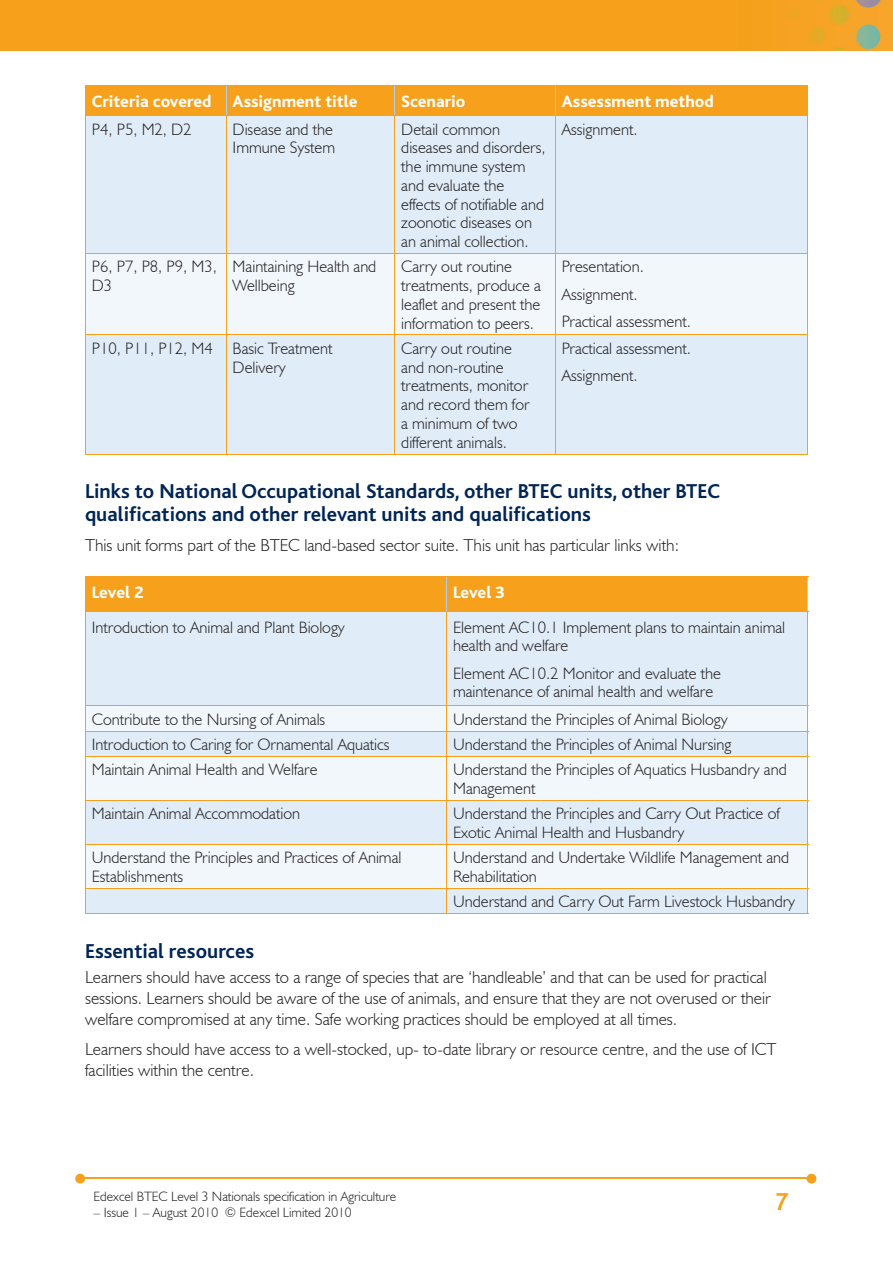
<style>
.page{position:relative;width:893px;height:1263px;background:#fff}
.page>*{position:absolute;margin:0;border:0;box-sizing:border-box;transform-origin:0 0}
.t1{font:700 25.5px "Bliss";color:#f6a01b}
.t2{font:700 21px/22.5px "Bliss";color:#002556}
.t3{font:300 17.25px/21px "Humanist 521 BT";color:#231f20}
.t4{font:800 17.25px "Bliss";color:#fff}
.t5{font:300 16.5px/18.8px "Humanist 521 BT";color:#231f20}
.t6{font:300 13.5px "Humanist 521 BT";color:#231f20}
</style>
<div class="page">
<img style="left:0;top:0;width:893px;height:51px">
<hr style="left:82px;top:1178px;width:728px;height:1px;background:#f6a01b">
<svg style="left:807px;top:1174px;width:9px;height:9px"></svg>
<svg style="left:75px;top:1174px;width:10px;height:9px"></svg>
<div style="left:86px;top:116px;width:721px;height:338px;background:#e0edf8"></div>
<div style="left:86px;top:254px;width:721px;height:81px;background:#f2f7fb"></div>
<div style="left:85px;top:86px;width:723px;height:29px;background:#f6a01b"></div>
<hr style="left:85px;top:85px;width:141px;height:1px;background:#f6a01b">
<hr style="left:226px;top:85px;width:169px;height:1px;background:#f6a01b">
<hr style="left:395px;top:85px;width:160px;height:1px;background:#f6a01b">
<hr style="left:555px;top:85px;width:253px;height:1px;background:#f6a01b">
<hr style="left:85px;top:115px;width:141px;height:1px;background:#f6a01b">
<hr style="left:226px;top:115px;width:169px;height:1px;background:#f6a01b">
<hr style="left:395px;top:115px;width:160px;height:1px;background:#f6a01b">
<hr style="left:555px;top:115px;width:253px;height:1px;background:#f6a01b">
<hr style="left:226px;top:116px;width:1px;height:137px;background:#f6a01b">
<hr style="left:394px;top:116px;width:1px;height:137px;background:#f6a01b">
<hr style="left:555px;top:116px;width:1px;height:137px;background:#f6a01b">
<hr style="left:85px;top:116px;width:1px;height:137px;background:#f6a01b">
<hr style="left:807px;top:116px;width:1px;height:137px;background:#f6a01b">
<hr style="left:226px;top:254px;width:1px;height:81px;background:#f6a01b">
<hr style="left:394px;top:254px;width:1px;height:81px;background:#f6a01b">
<hr style="left:555px;top:254px;width:1px;height:81px;background:#f6a01b">
<hr style="left:85px;top:254px;width:1px;height:81px;background:#f6a01b">
<hr style="left:807px;top:254px;width:1px;height:81px;background:#f6a01b">
<hr style="left:85px;top:253px;width:141px;height:1px;background:#f6a01b">
<hr style="left:226px;top:253px;width:169px;height:1px;background:#f6a01b">
<hr style="left:395px;top:253px;width:160px;height:1px;background:#f6a01b">
<hr style="left:555px;top:253px;width:253px;height:1px;background:#f6a01b">
<hr style="left:226px;top:335px;width:1px;height:119px;background:#f6a01b">
<hr style="left:394px;top:335px;width:1px;height:119px;background:#f6a01b">
<hr style="left:555px;top:335px;width:1px;height:119px;background:#f6a01b">
<hr style="left:85px;top:454px;width:141px;height:1px;background:#f6a01b">
<hr style="left:226px;top:454px;width:169px;height:1px;background:#f6a01b">
<hr style="left:395px;top:454px;width:160px;height:1px;background:#f6a01b">
<hr style="left:555px;top:454px;width:253px;height:1px;background:#f6a01b">
<hr style="left:85px;top:335px;width:1px;height:119px;background:#f6a01b">
<hr style="left:807px;top:335px;width:1px;height:119px;background:#f6a01b">
<hr style="left:85px;top:335px;width:141px;height:1px;background:#f6a01b">
<hr style="left:226px;top:335px;width:169px;height:1px;background:#f6a01b">
<hr style="left:395px;top:335px;width:160px;height:1px;background:#f6a01b">
<hr style="left:555px;top:335px;width:253px;height:1px;background:#f6a01b">
<div style="left:86px;top:577px;width:721px;height:34px;background:#f6a01b"></div>
<div style="left:86px;top:612px;width:721px;height:301px;background:#e0edf8"></div>
<svg style="left:86px;top:706px;width:721px;height:182px;fill:#f2f7fb"></svg>
<hr style="left:446px;top:577px;width:1px;height:34px;background:#accfed">
<hr style="left:807px;top:577px;width:1px;height:34px;background:#accfed">
<hr style="left:85px;top:577px;width:1px;height:34px;background:#f6a01b">
<hr style="left:85px;top:576px;width:362px;height:1px;background:#f6a01b">
<hr style="left:447px;top:576px;width:361px;height:1px;background:#f6a01b">
<hr style="left:85px;top:612px;width:1px;height:93px;background:#f6a01b">
<hr style="left:85px;top:611px;width:362px;height:1px;background:#f6a01b">
<hr style="left:446px;top:612px;width:1px;height:93px;background:#f6a01b">
<hr style="left:447px;top:611px;width:361px;height:1px;background:#f6a01b">
<hr style="left:807px;top:612px;width:1px;height:93px;background:#f6a01b">
<hr style="left:85px;top:705px;width:362px;height:1px;background:#f6a01b">
<hr style="left:447px;top:705px;width:361px;height:1px;background:#f6a01b">
<svg style="left:85px;top:706px;width:1px;height:50px"></svg>
<hr style="left:85px;top:731px;width:362px;height:1px;background:#f6a01b">
<svg style="left:446px;top:706px;width:1px;height:50px"></svg>
<hr style="left:447px;top:731px;width:361px;height:1px;background:#f6a01b">
<svg style="left:807px;top:706px;width:1px;height:50px"></svg>
<hr style="left:85px;top:757px;width:1px;height:43px;background:#f6a01b">
<hr style="left:85px;top:756px;width:362px;height:1px;background:#f6a01b">
<hr style="left:446px;top:757px;width:1px;height:43px;background:#f6a01b">
<hr style="left:447px;top:756px;width:361px;height:1px;background:#f6a01b">
<hr style="left:807px;top:757px;width:1px;height:43px;background:#f6a01b">
<hr style="left:85px;top:801px;width:1px;height:43px;background:#f6a01b">
<hr style="left:85px;top:800px;width:362px;height:1px;background:#f6a01b">
<hr style="left:446px;top:801px;width:1px;height:43px;background:#f6a01b">
<hr style="left:447px;top:800px;width:361px;height:1px;background:#f6a01b">
<hr style="left:807px;top:801px;width:1px;height:43px;background:#f6a01b">
<hr style="left:85px;top:845px;width:1px;height:43px;background:#f6a01b">
<hr style="left:85px;top:844px;width:362px;height:1px;background:#f6a01b">
<hr style="left:446px;top:845px;width:1px;height:43px;background:#f6a01b">
<hr style="left:447px;top:844px;width:361px;height:1px;background:#f6a01b">
<hr style="left:807px;top:845px;width:1px;height:43px;background:#f6a01b">
<hr style="left:85px;top:913px;width:362px;height:1px;background:#f6a01b">
<svg style="left:85px;top:889px;width:1px;height:24px"></svg>
<hr style="left:85px;top:888px;width:362px;height:1px;background:#f6a01b">
<hr style="left:447px;top:913px;width:361px;height:1px;background:#f6a01b">
<svg style="left:446px;top:889px;width:1px;height:24px"></svg>
<hr style="left:447px;top:888px;width:361px;height:1px;background:#f6a01b">
<svg style="left:807px;top:889px;width:1px;height:24px"></svg>
<p class="t4" style="left:92px;top:93px;width:267px">Criteria covered Assignment title</p>
<p class="t4" style="left:401px;top:93px;width:66px">Scenario</p>
<p class="t4" style="left:562px;top:93px;width:153px">Assessment method</p>
<p class="t5" style="left:92px;top:119px;width:101px">P4, P5, M2, D2</p>
<p class="t5" style="left:233px;top:119px;width:104px">Disease and the<br>Immune System</p>
<p class="t5" style="left:401px;top:119px;width:146px">Detail common diseases and disorders, the immune system and evaluate the effects of notifiable and zoonotic diseases on an animal collection.</p>
<p class="t5" style="left:562px;top:119px;width:77px">Assignment.</p>
<p class="t5" style="left:92px;top:257px;width:127px">P6, P7, P8, P9, M3,<br>D3</p>
<p class="t5" style="left:233px;top:257px;width:145px">Maintaining Health and<br>Wellbeing</p>
<p class="t5" style="left:401px;top:257px;width:141px">Carry out routine treatments, produce a leaflet and present the information to peers.</p>
<p class="t5" style="left:562px;top:253px;width:131px;line-height:27.3px">Presentation.<br>Assignment.<br>Practical assessment.</p>
<p class="t5" style="left:233px;top:339px;width:101px;text-indent:-141px">P10, P11, P12, M4 Basic Treatment<br>Delivery</p>
<p class="t5" style="left:401px;top:339px;width:130px">Carry out routine and non-routine treatments, monitor and record them for a minimum of two different animals.</p>
<p class="t5" style="left:562px;top:334px;width:131px;line-height:27.3px">Practical assessment.<br>Assignment.</p>
<p class="t2" style="left:85px;top:480px;width:637px">Links to National Occupational Standards, other BTEC units, other BTEC qualifications and other relevant units and qualifications</p>
<p class="t3" style="left:85px;top:534px;width:595px">This unit forms part of the BTEC land-based sector suite. This unit has particular links with:</p>
<p class="t4" style="left:92px;top:584px;width:53px">Level 2</p>
<p class="t4" style="left:453px;top:584px;width:53px">Level 3</p>
<p class="t5" style="left:92px;top:617px;width:255px">Introduction to Animal and Plant Biology</p>
<p class="t5" style="left:453px;top:617px;width:334px">Element AC10.1 Implement plans to maintain animal health and welfare</p>
<p class="t5" style="left:453px;top:663px;width:270px">Element AC10.2 Monitor and evaluate the maintenance of animal health and welfare</p>
<p class="t5" style="left:92px;top:709px;width:235px">Contribute to the Nursing of Animals</p>
<p class="t5" style="left:453px;top:709px;width:276px">Understand the Principles of Animal Biology</p>
<p class="t5" style="left:92px;top:735px;width:299px">Introduction to Caring for Ornamental Aquatics</p>
<p class="t5" style="left:453px;top:735px;width:280px">Understand the Principles of Animal Nursing</p>
<p class="t5" style="left:92px;top:760px;width:227px">Maintain Animal Health and Welfare</p>
<p class="t5" style="left:453px;top:760px;width:335px">Understand the Principles of Aquatics Husbandry and<br>Management</p>
<p class="t5" style="left:92px;top:804px;width:210px">Maintain Animal Accommodation</p>
<p class="t5" style="left:453px;top:804px;width:328px">Understand the Principles and Carry Out Practice of<br>Exotic Animal Health and Husbandry</p>
<p class="t5" style="left:92px;top:848px;width:311px">Understand the Principles and Practices of Animal<br>Establishments</p>
<p class="t5" style="left:453px;top:848px;width:338px">Understand and Undertake Wildlife Management and<br>Rehabilitation</p>
<p class="t5" style="left:453px;top:892px;width:344px">Understand and Carry Out Farm Livestock Husbandry</p>
<p class="t2" style="left:85px;top:940px;width:171px">Essential resources</p>
<p class="t3" style="left:85px;top:967px;width:687px">Learners should have access to a range of species that are ‘handleable’ and that can be used for practical sessions. Learners should be aware of the use of animals, and ensure that they are not overused or their welfare compromised at any time. Safe working practices should be employed at all times.</p>
<p class="t3" style="left:85px;top:1039px;width:693px">Learners should have access to a well-stocked, up- to-date library or resource centre, and the use of ICT facilities within the centre.</p>
<p class="t6" style="left:94px;top:1188px;width:304px">Edexcel BTEC Level 3 Nationals specification in Agriculture</p>
<p class="t6" style="left:94px;top:1204px;width:260px">– Issue 1 – August 2010 © Edexcel Limited 2010</p>
<h1 class="t1" style="left:775px;top:1189px;width:15px">7</h1>
</div>
